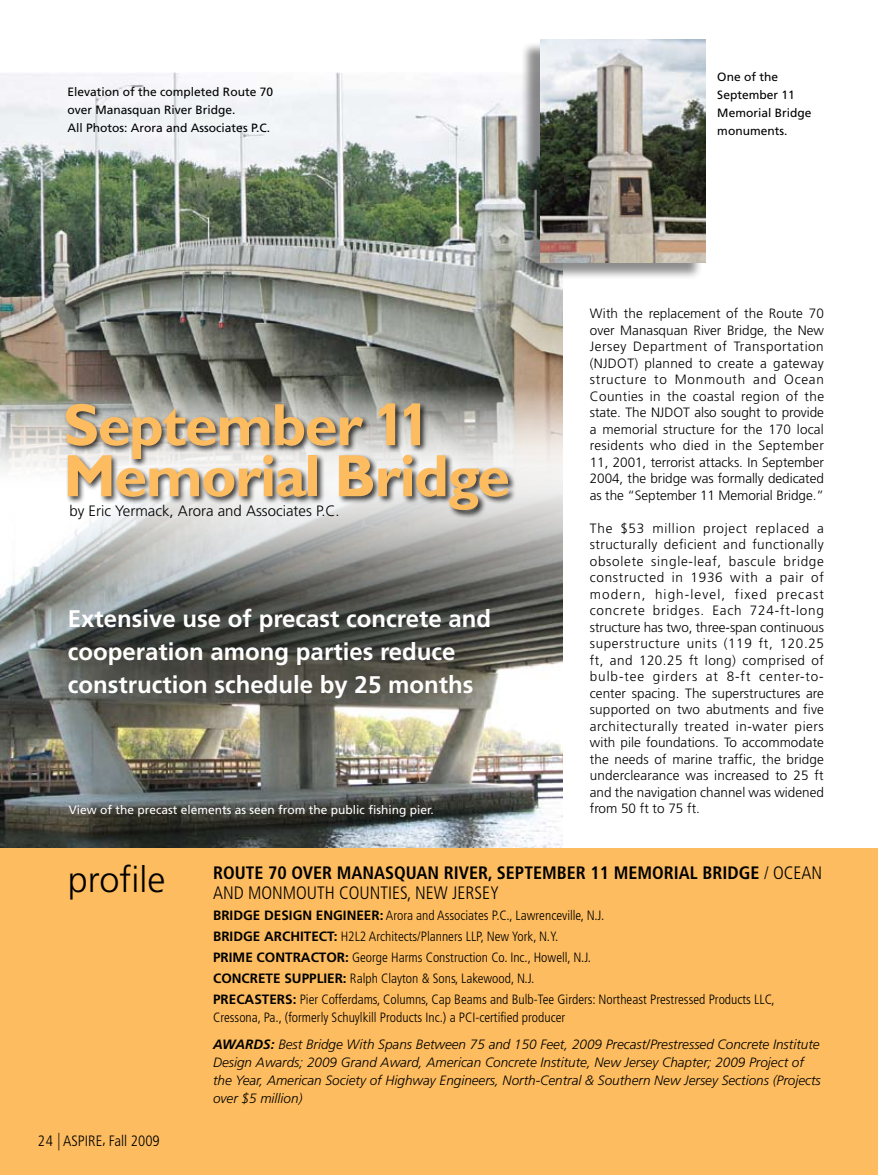
<style>
.page{position:relative;width:878px;height:1175px;background:#fff}
.page>*{position:absolute;margin:0;border:0;box-sizing:border-box;transform-origin:0 0}
.t1{font:700 60px/51px "Gill Sans Std";letter-spacing:-.025em;color:#fdbc5f}
.t2{font:300 36px "Frutiger LT Std";color:#000}
.t3{font:700 24px/33px "Frutiger LT Std";color:#fff}
.t4{font:700 condensed 18px/19.5px "Frutiger LT Std";color:#000}
.t5{font:300 15px "Frutiger LT Std";color:#000}
.t6{font:300 condensed 15px "Frutiger LT Std";color:#000}
.t7{font:300 13.5px/16.5px "Frutiger LT Std";letter-spacing:-.005em;color:#000;text-align:justify}
.t8{font:italic 300 13.5px/18px "Frutiger LT Std";color:#000}
.t9{font:300 condensed 13.5px/21px "Frutiger LT Std";color:#000}
.t10{font:12px/18px "Frutiger LT Std";color:#000}
.t11{font:12px "Frutiger LT Std";color:#fff}
.s1{font-family:"Univers LT Std";font-stretch:condensed}
.s2{font-weight:300}
.s3{font-weight:700;font-stretch:normal}
.s4{font-style:normal;font-stretch:condensed}
.s5{font-weight:700}
.s6{font-size:17.55px}
</style>
<div class="page">
<img style="left:0;top:494px;width:562px;height:354px">
<div style="left:0;top:848px;width:878px;height:326px;background:#fdbc5f"></div>
<img style="left:0;top:72px;width:563px;height:422px">
<div style="left:64px;top:401px;width:451px;height:117px;background:#000;opacity:.75"></div>
<div style="left:520px;top:41px;width:182px;height:239px;background:#000;opacity:.45"></div>
<img style="left:540px;top:39px;width:165px;height:223px">
<p class="t10" style="left:67px;top:83px;width:207px">Elevation of the completed Route 70 over Manasquan River Bridge.<br>All Photos: Arora and Associates P.C.</p>
<h1 class="t1" style="left:63px;top:399px;width:448px">September <span class="s1">11<br></span>Memorial Bridge</h1>
<p class="t5" style="left:69px;top:502px;width:272px">by Eric Yermack, Arora and Associates P.C.</p>
<h3 class="t3" style="left:68px;top:602px;width:425px">Extensive use of precast concrete and cooperation among parties reduce construction schedule by 25 months</h3>
<p class="t11" style="left:69px;top:802px;width:367px">View of the precast elements as seen from the public fishing pier.</p>
<p class="t10" style="left:717px;top:68px;width:96px">One of the<br>September 11<br>Memorial Bridge monuments.</p>
<p class="t7" style="left:590px;top:305px;width:236px">With the replacement of the Route 70 over Manasquan River Bridge, the New Jersey Department of Transportation (NJDOT) planned to create a gateway structure to Monmouth and Ocean Counties in the coastal region of the state. The NJDOT also sought to provide a memorial structure for the 170 local residents who died in the September 11, 2001, terrorist attacks. In September 2004, the bridge was formally dedicated as the “September 11 Memorial Bridge.”</p>
<p class="t7" style="left:590px;top:520px;width:236px">The $53 million project replaced a structurally deficient and functionally obsolete single-leaf, bascule bridge constructed in 1936 with a pair of modern, high-level, fixed precast concrete bridges. Each 724-ft-long structure has two, three-span continuous superstructure units (119 ft, 120.25 ft, and 120.25 ft long) comprised of bulb-tee girders at 8-ft center-to&shy;center spacing. The superstructures are supported on two abutments and five architecturally treated in-water piers with pile foundations. To accommodate the needs of marine traffic, the bridge underclearance was increased to 25 ft and the navigation channel was widened from 50 ft to 75 ft.</p>
<h2 class="t2" style="left:68px;top:859px;width:99px">profile</h2>
<h3 class="t4" style="left:213px;top:863px;width:610px">ROUTE 70 OVER MANASQUAN RIVER, SEPTEMBER 11 MEMORIAL BRIDGE <span class="s2">/ OCEAN<br>AND MONMOUTH COUNTIES, NEW JERSEY</span></h3>
<p class="t9" style="left:213px;top:904px;width:563px"><span class="s3">BRIDGE DESIGN ENGINEER:</span> Arora and Associates P.C., Lawrenceville, N.J.<br><span class="s3">BRIDGE ARCHITECT:</span> H2L2 Architects/Planners LLP, New York, N.Y.<br><span class="s3">PRIME CONTRACTOR:</span> George Harms Construction Co. Inc., Howell, N.J.<br><span class="s3">CONCRETE SUPPLIER:</span> Ralph Clayton &amp; Sons, Lakewood, N.J.<br><span class="s3">PRECASTERS:</span> Pier Cofferdams, Columns, Cap Beams and Bulb-Tee Girders: Northeast Prestressed Products LLC,</p>
<p class="t8" style="left:213px;top:1003px;width:608px;line-height:27px"><span class="s4">Cressona, Pa., (formerly Schuylkill Products Inc.) a PCI-certified producer<br></span><span class="s5">AWARDS:</span> Best Bridge With Spans Between 75 and 150 Feet, 2009 Precast/Prestressed Concrete Institute</p>
<p class="t8" style="left:213px;top:1053px;width:609px">Design Awards; 2009 Grand Award, American Concrete Institute, New Jersey Chapter; 2009 Project of the Year, American Society of Highway Engineers, North-Central &amp; Southern New Jersey Sections (Projects over $5 million)</p>
<p class="t6" style="left:38px;top:1132px;width:123px">24 <span class="s6">|</span> ASPIRE, Fall 2009</p>
</div>
